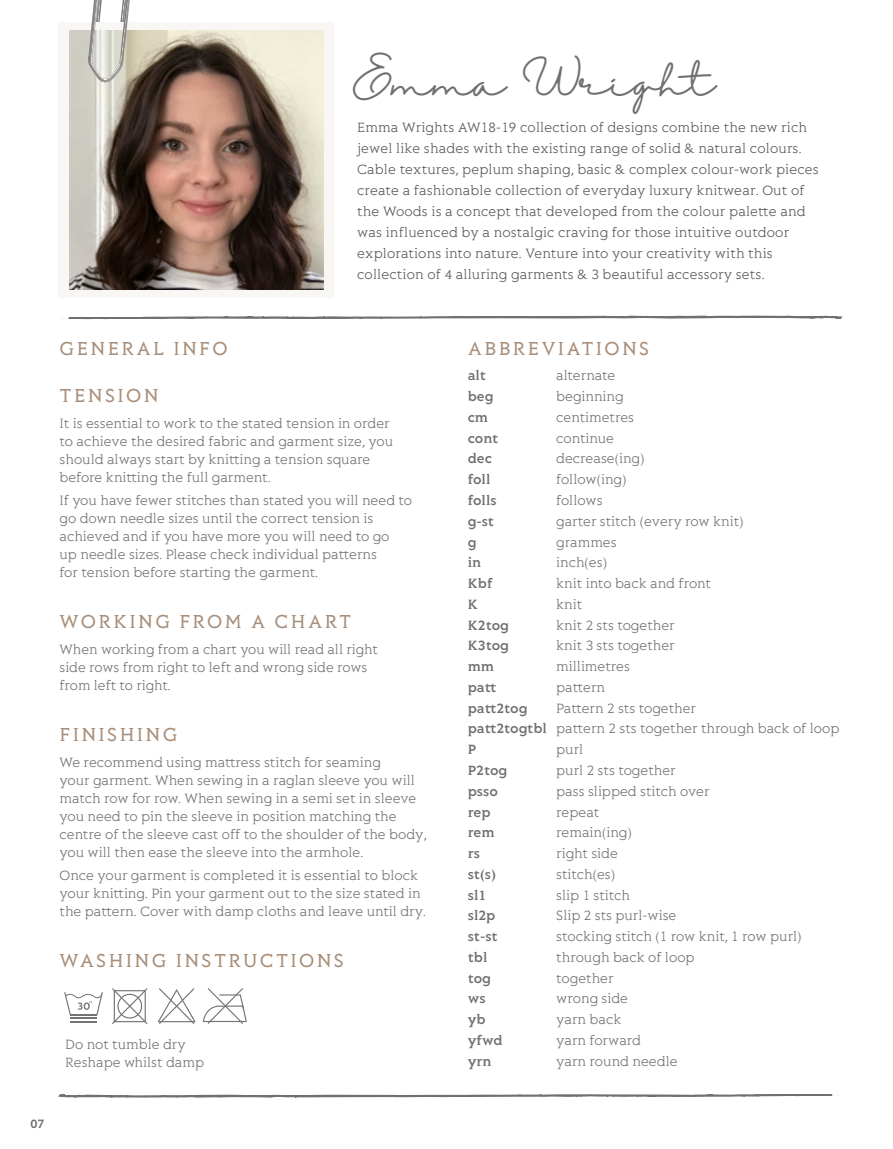
<style>
.page{position:relative;width:893px;height:1149px;background:#fff}
.page>*{position:absolute;margin:0;border:0;box-sizing:border-box;transform-origin:0 0}
.Z-_Pattern_Name{font:39px "Halimun";color:#70706f}
.Main_Text{font:21px "Lovato";letter-spacing:.11em;color:#a98f7a}
.Z-Sub_Headings{font:21px "Lovato";letter-spacing:.11em;color:#a98f7a}
.Z-_Main_Text{font:300 15px/18px "Lovato";color:#70706f}
.Z-Measurement_Title{font:300 15px/21px "Lovato";letter-spacing:.01em;color:#575756}
.Z-_Main_Text-2{font:600 15px "Lovato";color:#70706f}
.t1{font:600 13.5px "Lovato";color:#70706f}
.s1{font-weight:600}
</style>
<div class="page">
<div style="left:59px;top:22px;width:275px;height:275px;background:#f8f7f4"></div>
<img style="left:69px;top:31px;width:255px;height:258px">
<svg style="left:88px;top:0;width:42px;height:82px"></svg>
<svg style="left:58px;top:1094px;width:781px;height:4px"></svg>
<svg style="left:61px;top:315px;width:781px;height:5px"></svg>
<svg style="left:112px;top:988px;width:36px;height:35px"></svg>
<svg style="left:157px;top:988px;width:39px;height:35px"></svg>
<hr style="left:70px;top:1020px;width:27px;height:2px;background:#757275">
<svg style="left:64px;top:992px;width:39px;height:26px"></svg>
<svg style="left:203px;top:988px;width:44px;height:35px"></svg>
<p class="Z-_Pattern_Name" style="left:351px;top:60px;width:366px">Emma Wright</p>
<p class="Z-Measurement_Title" style="left:357px;top:116px;width:463px">Emma Wrights AW18-19 collection of designs combine the new rich jewel like shades with the existing range of solid &amp; natural colours.<br>Cable textures, peplum shaping, basic &amp; complex colour-work pieces create a fashionable collection of everyday luxury knitwear. Out of the Woods is a concept that developed from the colour palette and was influenced by a nostalgic craving for those intuitive outdoor explorations into nature. Venture into your creativity with this collection of 4 alluring garments &amp; 3 beautiful accessory sets.</p>
<p class="Main_Text" style="left:60px;top:336px;width:169px">GENERAL INFO</p>
<p class="Z-Sub_Headings" style="left:60px;top:382px;width:101px">TENSION</p>
<p class="Z-_Main_Text" style="left:60px;top:414px;width:335px">It is essential to work to the stated tension in order to achieve the desired fabric and garment size, you should always start by knitting a tension square before knitting the full garment.</p>
<p class="Z-_Main_Text" style="left:60px;top:490px;width:354px">If you have fewer stitches than stated you will need to go down needle sizes until the correct tension is achieved and if you have more you will need to go<br>up needle sizes. Please check individual patterns<br>for tension before starting the garment.</p>
<p class="Main_Text" style="left:60px;top:608px;width:293px">WORKING FROM A CHART</p>
<p class="Z-_Main_Text" style="left:60px;top:639px;width:320px">When working from a chart you will read all right side rows from right to left and wrong side rows from left to right.</p>
<p class="Main_Text" style="left:60px;top:721px;width:119px">FINISHING</p>
<p class="Z-_Main_Text" style="left:60px;top:753px;width:369px">We recommend using mattress stitch for seaming<br>your garment. When sewing in a raglan sleeve you will match row for row. When sewing in a semi set in sleeve you need to pin the sleeve in position matching the centre of the sleeve cast off to the shoulder of the body, you will then ease the sleeve into the armhole.</p>
<p class="Z-_Main_Text" style="left:60px;top:865px;width:368px">Once your garment is completed it is essential to block your knitting. Pin your garment out to the size stated in the pattern. Cover with damp cloths and leave until dry.</p>
<p class="Main_Text" style="left:60px;top:946px;width:286px">WASHING INSTRUCTIONS</p>
<p class="t1" style="left:31px;top:1115px;width:16px">07</p>
<p class="Z-_Main_Text" style="left:65px;top:1034px;width:140px">Do not tumble dry<br>Reshape whilst damp</p>
<p class="Main_Text" style="left:468px;top:336px;width:183px">ABBREVIATIONS</p>
<p class="Z-_Main_Text-2" style="left:468px;top:367px;width:20px">alt</p>
<p class="Z-_Main_Text" style="left:556px;top:366px;width:61px">alternate</p>
<p class="Z-_Main_Text-2" style="left:468px;top:388px;width:27px">beg</p>
<p class="Z-_Main_Text" style="left:556px;top:387px;width:69px">beginning</p>
<p class="Z-_Main_Text-2" style="left:468px;top:408px;width:22px">cm</p>
<p class="Z-_Main_Text" style="left:556px;top:408px;width:79px">centimetres</p>
<p class="Z-_Main_Text-2" style="left:468px;top:429px;width:32px">cont</p>
<p class="Z-_Main_Text" style="left:556px;top:428px;width:59px">continue</p>
<p class="Z-_Main_Text-2" style="left:468px;top:450px;width:26px">dec</p>
<p class="Z-_Main_Text" style="left:556px;top:449px;width:90px">decrease(ing)</p>
<p class="Z-_Main_Text-2" style="left:468px;top:471px;width:24px">foll</p>
<p class="Z-_Main_Text" style="left:556px;top:470px;width:72px">follow(ing)</p>
<p class="Z-_Main_Text-2" style="left:468px;top:491px;width:31px">folls</p>
<p class="Z-_Main_Text" style="left:556px;top:491px;width:48px">follows</p>
<p class="Z-_Main_Text-2" style="left:468px;top:512px;width:28px">g-st</p>
<p class="Z-_Main_Text" style="left:556px;top:511px;width:189px">garter stitch (every row knit)</p>
<p class="Z-_Main_Text-2" style="left:468px;top:533px;width:10px">g</p>
<p class="Z-_Main_Text" style="left:556px;top:532px;width:62px">grammes</p>
<p class="Z-_Main_Text-2" style="left:468px;top:554px;width:15px">in</p>
<p class="Z-_Main_Text" style="left:556px;top:553px;width:52px">inch(es)</p>
<p class="Z-_Main_Text-2" style="left:468px;top:574px;width:26px">Kbf</p>
<p class="Z-_Main_Text" style="left:556px;top:574px;width:156px">knit into back and front</p>
<p class="Z-_Main_Text-2" style="left:468px;top:595px;width:12px">K</p>
<p class="Z-_Main_Text" style="left:556px;top:594px;width:28px">knit</p>
<p class="Z-_Main_Text-2" style="left:468px;top:616px;width:43px">K2tog</p>
<p class="Z-_Main_Text" style="left:556px;top:615px;width:120px">knit 2 sts together</p>
<p class="Z-_Main_Text-2" style="left:468px;top:637px;width:43px">K3tog</p>
<p class="Z-_Main_Text" style="left:556px;top:636px;width:120px">knit 3 sts together</p>
<p class="Z-_Main_Text-2" style="left:468px;top:657px;width:28px">mm</p>
<p class="Z-_Main_Text" style="left:556px;top:657px;width:75px">millimetres</p>
<p class="Z-_Main_Text-2" style="left:468px;top:678px;width:30px">patt</p>
<p class="Z-_Main_Text" style="left:556px;top:677px;width:50px">pattern</p>
<p class="Z-_Main_Text-2" style="left:468px;top:699px;width:61px">patt2tog</p>
<p class="Z-_Main_Text" style="left:556px;top:698px;width:141px">Pattern 2 sts together</p>
<p class="Z-_Main_Text" style="left:468px;top:719px;width:373px"><span class="s1">patt2togtbl</span> pattern 2 sts together through back of loop</p>
<p class="Z-_Main_Text-2" style="left:468px;top:740px;width:10px">P</p>
<p class="Z-_Main_Text" style="left:556px;top:740px;width:29px">purl</p>
<p class="Z-_Main_Text-2" style="left:468px;top:761px;width:41px">P2tog</p>
<p class="Z-_Main_Text" style="left:556px;top:760px;width:121px">purl 2 sts together</p>
<p class="Z-_Main_Text-2" style="left:468px;top:782px;width:32px">psso</p>
<p class="Z-_Main_Text" style="left:556px;top:781px;width:155px">pass slipped stitch over</p>
<p class="Z-_Main_Text-2" style="left:468px;top:803px;width:25px">rep</p>
<p class="Z-_Main_Text" style="left:556px;top:802px;width:44px">repeat</p>
<p class="Z-_Main_Text-2" style="left:468px;top:823px;width:28px">rem</p>
<p class="Z-_Main_Text" style="left:556px;top:823px;width:77px">remain(ing)</p>
<p class="Z-_Main_Text-2" style="left:468px;top:844px;width:14px">rs</p>
<p class="Z-_Main_Text" style="left:556px;top:843px;width:63px">right side</p>
<p class="Z-_Main_Text-2" style="left:468px;top:865px;width:30px">st(s)</p>
<p class="Z-_Main_Text" style="left:556px;top:864px;width:60px">stitch(es)</p>
<p class="Z-_Main_Text-2" style="left:468px;top:886px;width:20px">sl1</p>
<p class="Z-_Main_Text" style="left:556px;top:885px;width:75px">slip 1 stitch</p>
<p class="Z-_Main_Text-2" style="left:468px;top:906px;width:29px">sl2p</p>
<p class="Z-_Main_Text" style="left:556px;top:906px;width:122px">Slip 2 sts purl-wise</p>
<p class="Z-_Main_Text-2" style="left:468px;top:927px;width:31px">st-st</p>
<p class="Z-_Main_Text" style="left:556px;top:926px;width:247px">stocking stitch (1 row knit, 1 row purl)</p>
<p class="Z-_Main_Text-2" style="left:468px;top:948px;width:21px">tbl</p>
<p class="Z-_Main_Text" style="left:556px;top:947px;width:140px">through back of loop</p>
<p class="Z-_Main_Text-2" style="left:468px;top:969px;width:25px">tog</p>
<p class="Z-_Main_Text" style="left:556px;top:968px;width:59px">together</p>
<p class="Z-_Main_Text-2" style="left:468px;top:989px;width:19px">ws</p>
<p class="Z-_Main_Text" style="left:556px;top:989px;width:73px">wrong side</p>
<p class="Z-_Main_Text-2" style="left:468px;top:1010px;width:19px">yb</p>
<p class="Z-_Main_Text" style="left:556px;top:1009px;width:67px">yarn back</p>
<p class="Z-_Main_Text-2" style="left:468px;top:1031px;width:36px">yfwd</p>
<p class="Z-_Main_Text" style="left:556px;top:1030px;width:86px">yarn forward</p>
<p class="Z-_Main_Text-2" style="left:468px;top:1052px;width:25px">yrn</p>
<p class="Z-_Main_Text" style="left:556px;top:1051px;width:123px">yarn round needle</p>
</div>
